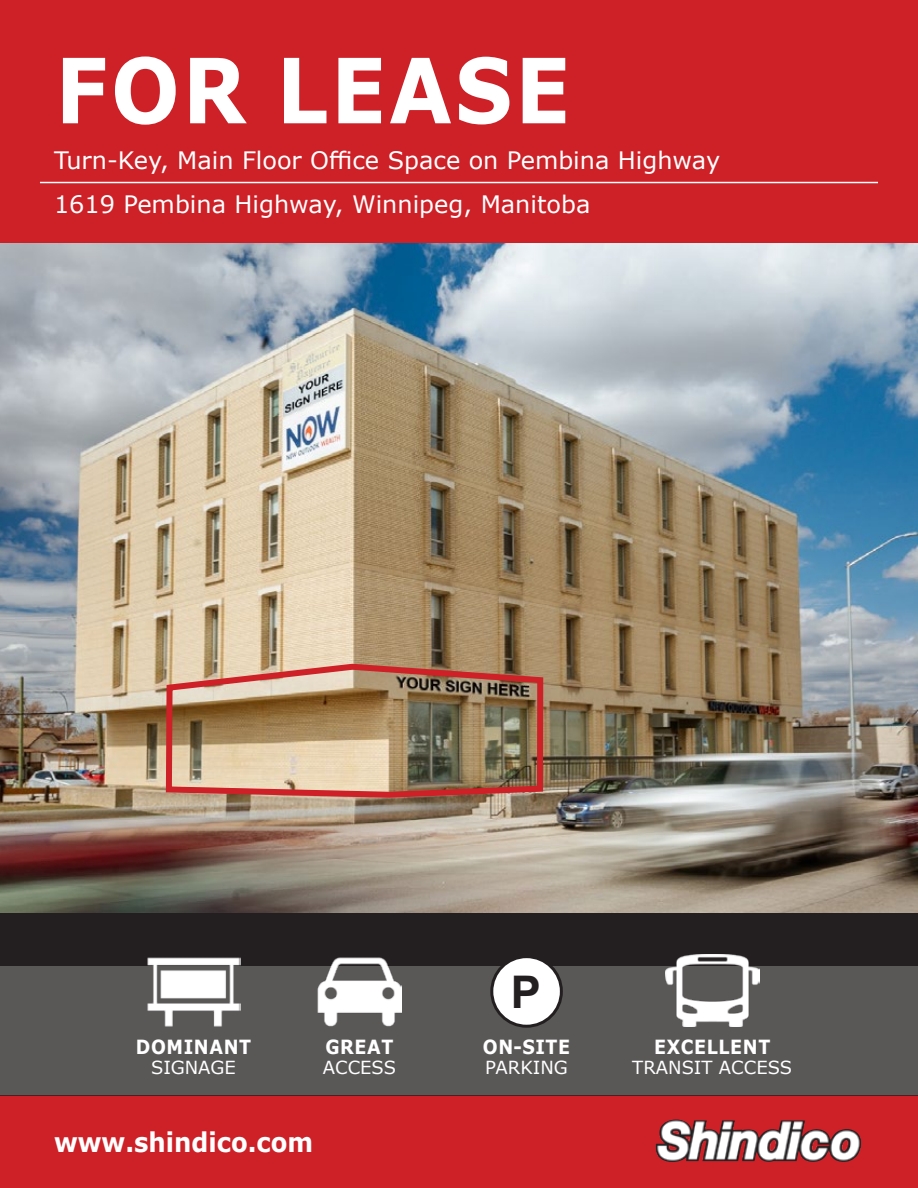
<style>
.page{position:relative;width:918px;height:1188px;background:#fff}
.page>*{position:absolute;margin:0;border:0;box-sizing:border-box;transform-origin:0 0}
.t1{font:700 90px "Verdana";letter-spacing:.035em;color:#fff;scale:.9 1}
.t2{font:700 45px "Arial";color:#231f20}
.t3{font:700 27px "Verdana";color:#fff;scale:.9 1}
.t4{font:24px/44.5px "Verdana";color:#fff}
.t5{font:700 19.5px "Verdana";letter-spacing:.035em;color:#fff;scale:.9 1}
.t6{font:18px "Verdana";color:#fff}
</style>
<div class="page">
<div style="left:0;top:0;width:918px;height:243px;background:#cd2027"></div>
<hr style="left:40px;top:182px;width:838px;height:1px;background:#fff">
<div style="left:0;top:1096px;width:918px;height:92px;background:#cd2027"></div>
<img style="left:655px;top:1120px;width:207px;height:42px">
<div style="left:0;top:913px;width:918px;height:53px;background:#231f20"></div>
<svg style="left:0;top:954px;width:918px;height:142px;fill:#5a5757"></svg>
<img style="left:146px;top:955px;width:95px;height:72px">
<img style="left:318px;top:954px;width:83px;height:73px">
<div style="left:492px;top:957px;width:69px;height:69px;background:#fff;border-radius:50%"></div>
<div style="left:490px;top:955px;width:73px;height:73px;border:3px solid #231f20;border-radius:50%"></div>
<img style="left:665px;top:955px;width:94px;height:71px">
<img style="left:0;top:243px;width:918px;height:670px">
<img style="left:163px;top:661px;width:384px;height:140px">
<h1 class="t1" style="left:55px;top:27px;width:574px">FOR LEASE</h1>
<p class="t4" style="left:54px;top:138px;width:668px">Turn-Key, Main Floor Office Space on Pembina Highway<br>1619 Pembina Highway, Winnipeg, Manitoba</p>
<p class="t5" style="left:136px;top:1033px;width:130px">DOMINANT</p>
<p class="t6" style="left:151px;top:1055px;width:86px">SIGNAGE</p>
<p class="t5" style="left:325px;top:1033px;width:77px">GREAT</p>
<p class="t6" style="left:323px;top:1055px;width:75px">ACCESS</p>
<p class="t3" style="left:54px;top:1123px;width:289px">www.shindico.com</p>
<h2 class="t2" style="left:511px;top:960px;width:32px">P</h2>
<p class="t5" style="left:483px;top:1033px;width:98px">ON-SITE</p>
<p class="t6" style="left:485px;top:1055px;width:84px">PARKING</p>
<p class="t5" style="left:654px;top:1033px;width:131px">EXCELLENT</p>
<p class="t6" style="left:632px;top:1055px;width:161px">TRANSIT ACCESS</p>
</div>
